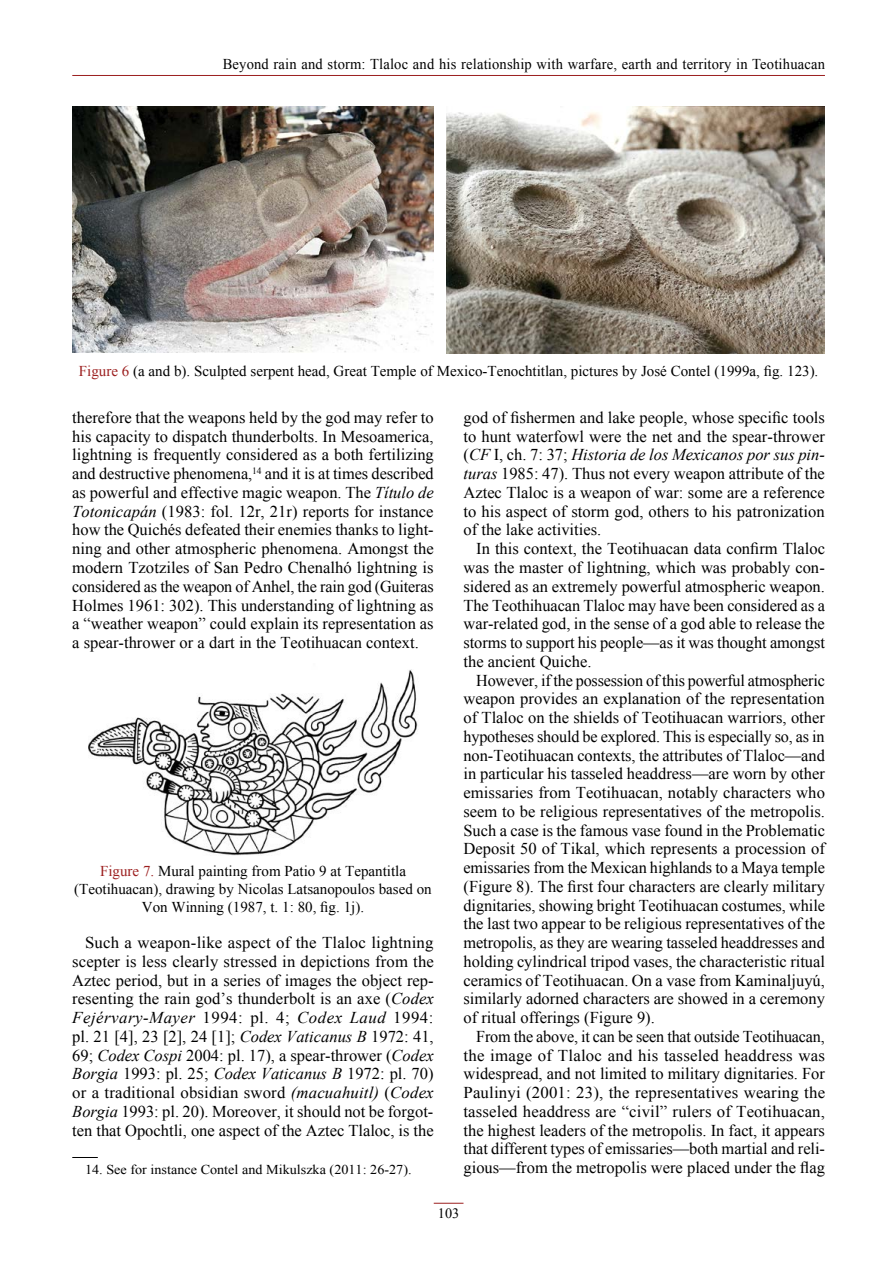
<style>
.page{position:relative;width:893px;height:1263px;background:#fff}
.page>*{position:absolute;margin:0;border:0;box-sizing:border-box;transform-origin:0 0}
.t1{font:16.5px/18.8px "Times New Roman";color:#000;text-align:justify}
.t2{font:15px/18px "Times New Roman";color:#000;text-align:center}
.t3{font:14.25px "Times New Roman";color:#000}
.t4{font:13.5px "Times New Roman";color:#000;scale:1.05 1}
.s1{color:#9c1f1f}
.s2{font-style:italic}
</style>
<div class="page">
<hr style="left:72px;top:75px;width:753px;height:1px;background:#9c1f1f">
<svg style="left:434px;top:1203px;width:29px;height:1px"></svg>
<img style="left:88px;top:669px;width:330px;height:187px">
<svg style="left:72px;top:1157px;width:26px;height:1px"></svg>
<img style="left:72px;top:106px;width:362px;height:247px">
<img style="left:446px;top:106px;width:379px;height:247px">
<p class="t2" style="left:223px;top:55px;width:604px">Beyond rain and storm: Tlaloc and his relationship with warfare, earth and territory in Teotihuacan</p>
<p class="t2" style="left:79px;top:362px;width:741px"><span class="s1">Figure 6</span> (a and b). Sculpted serpent head, Great Temple of Mexico-Tenochtitlan, pictures by José Contel (1999a, fig. 123).</p>
<p class="t1" style="left:72px;top:408px;width:363px">therefore that the weapons held by the god may refer to his capacity to dispatch thunderbolts. In Mesoamerica, lightning is frequently considered as a both fertilizing and destructive phenomena,<sup>14</sup> and it is at times described as powerful and effective magic weapon. The <span class="s2">Título de Totonicapán</span> (1983: fol. 12r, 21r) reports for instance how the Quichés defeated their enemies thanks to light&shy;ning and other atmospheric phenomena. Amongst the modern Tzotziles of San Pedro Chenalhó lightning is considered as the weapon of Anhel, the rain god (Guiteras Holmes 1961: 302). This understanding of lightning as a “weather weapon” could explain its representation as a spear-thrower or a dart in the Teotihuacan context.</p>
<p class="t2" style="left:74px;top:862px;width:359px"><span class="s1">Figure 7.</span> Mural painting from Patio 9 at Tepantitla (Teotihuacan), drawing by Nicolas Latsanopoulos based on<br>Von Winning (1987, t. 1: 80, fig. 1j).</p>
<p class="t1" style="left:72px;top:933px;width:363px;text-indent:13px">Such a weapon-like aspect of the Tlaloc lightning scepter is less clearly stressed in depictions from the Aztec period, but in a series of images the object rep&shy;resenting the rain god’s thunderbolt is an axe (<span class="s2">Codex Fejérvary-Mayer</span> 1994: pl. 4; <span class="s2">Codex Laud</span> 1994: pl. 21 [4], 23 [2], 24 [1]; <span class="s2">Codex Vaticanus B</span> 1972: 41, 69; <span class="s2">Codex Cospi</span> 2004: pl. 17), a spear-thrower (<span class="s2">Codex Borgia</span> 1993: pl. 25; <span class="s2">Codex Vaticanus B</span> 1972: pl. 70) or a traditional obsidian sword <span class="s2">(macuahuitl)</span> (<span class="s2">Codex Borgia</span> 1993: pl. 20). Moreover, it should not be forgot&shy;ten that Opochtli, one aspect of the Aztec Tlaloc, is the</p>
<p class="t4" style="left:85px;top:1160px;width:312px">14. See for instance Contel and Mikulszka (2011: 26-27).</p>
<p class="t1" style="left:463px;top:408px;width:363px">god of fishermen and lake people, whose specific tools to hunt waterfowl were the net and the spear-thrower (<span class="s2">CF</span> I, ch. 7: 37; <span class="s2">Historia de los Mexicanos por sus pin&shy;turas</span> 1985: 47). Thus not every weapon attribute of the Aztec Tlaloc is a weapon of war: some are a reference to his aspect of storm god, others to his patronization of the lake activities.</p>
<p class="t1" style="left:463px;top:539px;width:363px;text-indent:13px">In this context, the Teotihuacan data confirm Tlaloc was the master of lightning, which was probably con&shy;sidered as an extremely powerful atmospheric weapon.<br>The Teothihuacan Tlaloc may have been considered as a war-related god, in the sense of a god able to release the storms to support his people—as it was thought amongst the ancient Quiche.</p>
<p class="t1" style="left:463px;top:670px;width:363px;text-indent:13px">However, if the possession of this powerful atmospheric weapon provides an explanation of the representation of Tlaloc on the shields of Teotihuacan warriors, other hypotheses should be explored. This is especially so, as in non-Teotihuacan contexts, the attributes of Tlaloc—and in particular his tasseled headdress—are worn by other emissaries from Teotihuacan, notably characters who seem to be religious representatives of the metropolis.<br>Such a case is the famous vase found in the Problematic Deposit 50 of Tikal, which represents a procession of emissaries from the Mexican highlands to a Maya temple (Figure 8). The first four characters are clearly military dignitaries, showing bright Teotihuacan costumes, while the last two appear to be religious representatives of the metropolis, as they are wearing tasseled headdresses and holding cylindrical tripod vases, the characteristic ritual ceramics of Teotihuacan. On a vase from Kaminaljuyú, similarly adorned characters are showed in a ceremony of ritual offerings (Figure 9).</p>
<p class="t1" style="left:463px;top:1027px;width:363px;text-indent:13px">From the above, it can be seen that outside Teotihuacan, the image of Tlaloc and his tasseled headdress was widespread, and not limited to military dignitaries. For Paulinyi (2001: 23), the representatives wearing the tasseled headdress are “civil” rulers of Teotihuacan, the highest leaders of the metropolis. In fact, it appears that different types of emissaries—both martial and reli&shy;gious—from the metropolis were placed under the flag</p>
<p class="t3" style="left:438px;top:1204px;width:23px">103</p>
</div>
